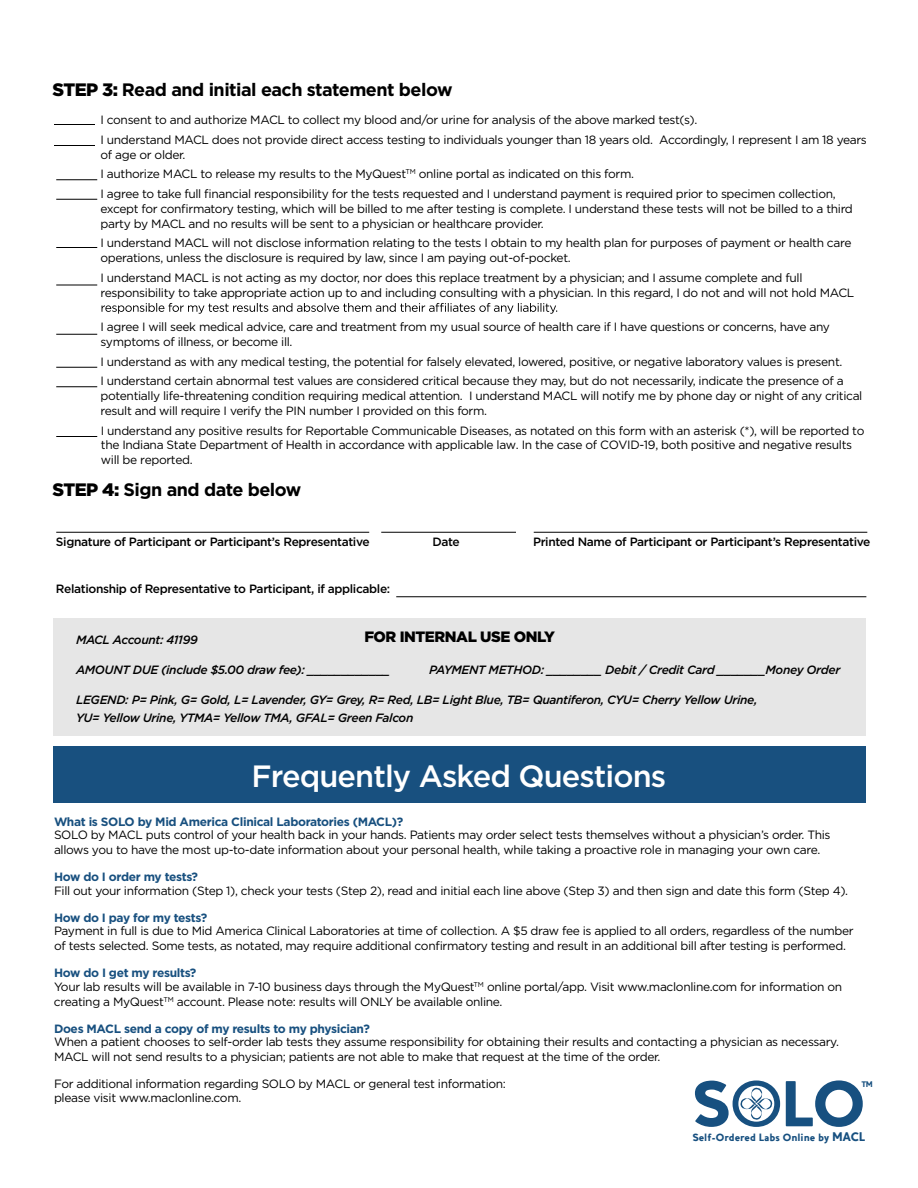
<style>
.page{position:relative;width:918px;height:1188px;background:#fff}
.page>*{position:absolute;margin:0;border:0;box-sizing:border-box;transform-origin:0 0}
.t1{font:500 30.75px "Gotham";letter-spacing:-.03em;color:#fff}
.t2{font:700 18px "Gotham";letter-spacing:-.03em;color:#000}
.t3{font:900 15px "Gotham";letter-spacing:-.03em;color:#000}
.t4{font:12px/15px "Gotham";letter-spacing:-.03em;color:#000}
.t5{font:italic 500 12px/18px "Gotham";letter-spacing:-.03em;color:#000}
.t6{font:500 12px "Gotham";letter-spacing:-.03em;color:#000}
.t7{font:700 12px "Gotham";letter-spacing:-.03em;color:#18507f}
.t8{font:900 10.8px "Houschka Alt";color:#175080}
.t9{font:900 8.4px "Houschka Alt";color:#175080}
.s1{font-weight:900}
.s2{font-weight:700;color:#18507f}
.s3{font-size:12.75px}
</style>
<div class="page">
<div style="left:53px;top:618px;width:813px;height:118px;background:#e6e6e6"></div>
<div style="left:53px;top:747px;width:813px;height:56px;background:#18507f"></div>
<svg style="left:102px;top:303px;width:455px;height:11px"></svg>
<hr style="left:54px;top:124px;width:41px;height:1px;background:#000">
<hr style="left:54px;top:145px;width:41px;height:1px;background:#000">
<hr style="left:56px;top:179px;width:41px;height:1px;background:#000">
<hr style="left:56px;top:199px;width:41px;height:1px;background:#000">
<hr style="left:56px;top:285px;width:41px;height:1px;background:#000">
<hr style="left:56px;top:247px;width:41px;height:1px;background:#000">
<hr style="left:56px;top:334px;width:41px;height:1px;background:#000">
<hr style="left:56px;top:367px;width:41px;height:1px;background:#000">
<hr style="left:56px;top:386px;width:41px;height:1px;background:#000">
<hr style="left:56px;top:436px;width:41px;height:1px;background:#000">
<hr style="left:56px;top:532px;width:313px;height:1px;background:#000">
<hr style="left:396px;top:596px;width:470px;height:1px;background:#000">
<hr style="left:381px;top:532px;width:135px;height:1px;background:#000">
<hr style="left:534px;top:532px;width:333px;height:1px;background:#000">
<svg style="left:786px;top:1080px;width:77px;height:47px"></svg>
<svg style="left:695px;top:1080px;width:85px;height:47px"></svg>
<h2 class="t2" style="left:52px;top:77px;width:402px"><span class="s1">STEP 3:</span> Read and initial each statement below</h2>
<p class="t4" style="left:100px;top:110px;width:768px;line-height:19.5px">I consent to and authorize MACL to collect my blood and/or urine for analysis of the above marked test(s).<br>I understand MACL does not provide direct access testing to individuals younger than 18 years old. Accordingly, I represent I am 18 years</p>
<p class="t4" style="left:101px;top:145px;width:737px;line-height:19.5px">of age or older.<br>I authorize MACL to release my results to the MyQuest<sup>TM</sup> online portal as indicated on this form.<br>I agree to take full financial responsibility for the tests requested and I understand payment is required prior to specimen collection,</p>
<p class="t4" style="left:101px;top:201px;width:754px">except for confirmatory testing, which will be billed to me after testing is complete. I understand these tests will not be billed to a third party by MACL and no results will be sent to a physician or healthcare provider.</p>
<p class="t4" style="left:101px;top:235px;width:752px">I understand MACL will not disclose information relating to the tests I obtain to my health plan for purposes of payment or health care operations, unless the disclosure is required by law, since I am paying out-of-pocket.</p>
<p class="t4" style="left:101px;top:270px;width:755px">I understand MACL is not acting as my doctor, nor does this replace treatment by a physician; and I assume complete and full responsibility to take appropriate action up to and including consulting with a physician. In this regard, I do not and will not hold MACL</p>
<p class="t4" style="left:101px;top:319px;width:731px">I agree I will seek medical advice, care and treatment from my usual source of health care if I have questions or concerns, have any symptoms of illness, or become ill.</p>
<p class="t4" style="left:101px;top:352px;width:745px;line-height:19.5px">I understand as with any medical testing, the potential for falsely elevated, lowered, positive, or negative laboratory values is present.<br>I understand certain abnormal test values are considered critical because they may, but do not necessarily, indicate the presence of a</p>
<p class="t4" style="left:101px;top:388px;width:763px">potentially life-threatening condition requiring medical attention. I understand MACL will notify me by phone day or night of any critical result and will require I verify the PIN number I provided on this form.</p>
<p class="t4" style="left:101px;top:423px;width:765px;line-height:14.4px">I understand any positive results for Reportable Communicable Diseases, as notated on this form with an asterisk (*), will be reported to the Indiana State Department of Health in accordance with applicable law. In the case of COVID-19, both positive and negative results will be reported.</p>
<h2 class="t2" style="left:52px;top:478px;width:250px"><span class="s1">STEP 4:</span> Sign and date below</h2>
<p class="t6" style="left:56px;top:534px;width:315px">Signature of Participant or Participant’s Representative</p>
<p class="t6" style="left:56px;top:581px;width:336px">Relationship of Representative to Participant, if applicable:</p>
<p class="t6" style="left:433px;top:534px;width:29px">Date</p>
<p class="t6" style="left:533px;top:534px;width:339px">Printed Name of Participant or Participant’s Representative</p>
<p class="t3" style="left:364px;top:627px;width:192px">FOR INTERNAL USE ONLY</p>
<p class="t5" style="left:76px;top:631px;width:123px">MACL Account: 41199</p>
<p class="t5" style="left:76px;top:661px;width:316px">AMOUNT DUE (include $5.00 draw fee): ____________</p>
<p class="t5" style="left:429px;top:661px;width:413px">PAYMENT METHOD: ________ Debit / Credit Card _______Money Order</p>
<p class="t5" style="left:76px;top:691px;width:683px">LEGEND: P= Pink, G= Gold, L= Lavender, GY= Grey, R= Red, LB= Light Blue, TB= Quantiferon, CYU= Cherry Yellow Urine,<br>YU= Yellow Urine, YTMA= Yellow TMA, GFAL= Green Falcon</p>
<h1 class="t1" style="left:251px;top:756px;width:416px">Frequently Asked Questions</h1>
<p class="t7" style="left:54px;top:814px;width:351px">What is SOLO by Mid America Clinical Laboratories (MACL)?</p>
<p class="t4" style="left:54px;top:827px;width:778px">SOLO by MACL puts control of your health back in your hands. Patients may order select tests themselves without a physician’s order. This allows you to have the most up-to-date information about your personal health, while taking a proactive role in managing your own care.</p>
<p class="t7" style="left:54px;top:869px;width:146px">How do I order my tests?</p>
<p class="t4" style="left:54px;top:883px;width:796px">Fill out your information (Step 1), check your tests (Step 2), read and initial each line above (Step 3) and then sign and date this form (Step 4).</p>
<p class="t7" style="left:54px;top:910px;width:155px">How do I pay for my tests?</p>
<p class="t4" style="left:54px;top:923px;width:801px">Payment in full is due to Mid America Clinical Laboratories at time of collection. A $5 draw fee is applied to all orders, regardless of the number of tests selected. Some tests, as notated, may require additional confirmatory testing and result in an additional bill after testing is performed.</p>
<p class="t4" style="left:54px;top:966px;width:790px;line-height:13.5px"><span class="s2">How do I get my results?<br></span>Your lab results will be available in 7-10 business days through the MyQuest<sup>TM</sup> online portal/app. Visit www.maclonline.com for information on</p>
<p class="t4" style="left:54px;top:994px;width:450px">creating a MyQuest<sup>TM</sup> account. Please note: results will ONLY be available online.</p>
<p class="t7" style="left:54px;top:1021px;width:317px">Does MACL send a copy of my results to my physician?</p>
<p class="t4" style="left:54px;top:1034px;width:786px">When a patient chooses to self-order lab tests they assume responsibility for obtaining their results and contacting a physician as necessary.<br>MACL will not send results to a physician; patients are not able to make that request at the time of the order.</p>
<p class="t4" style="left:54px;top:1077px;width:453px;line-height:13.5px">For additional information regarding SOLO by MACL or general test information: please visit www.maclonline.com.</p>
<p class="t9" style="left:862px;top:1079px;width:13px">TM</p>
<p class="t8" style="left:693px;top:1131px;width:174px">Self-Ordered Labs Online by <span class="s3">MACL</span></p>
</div>
